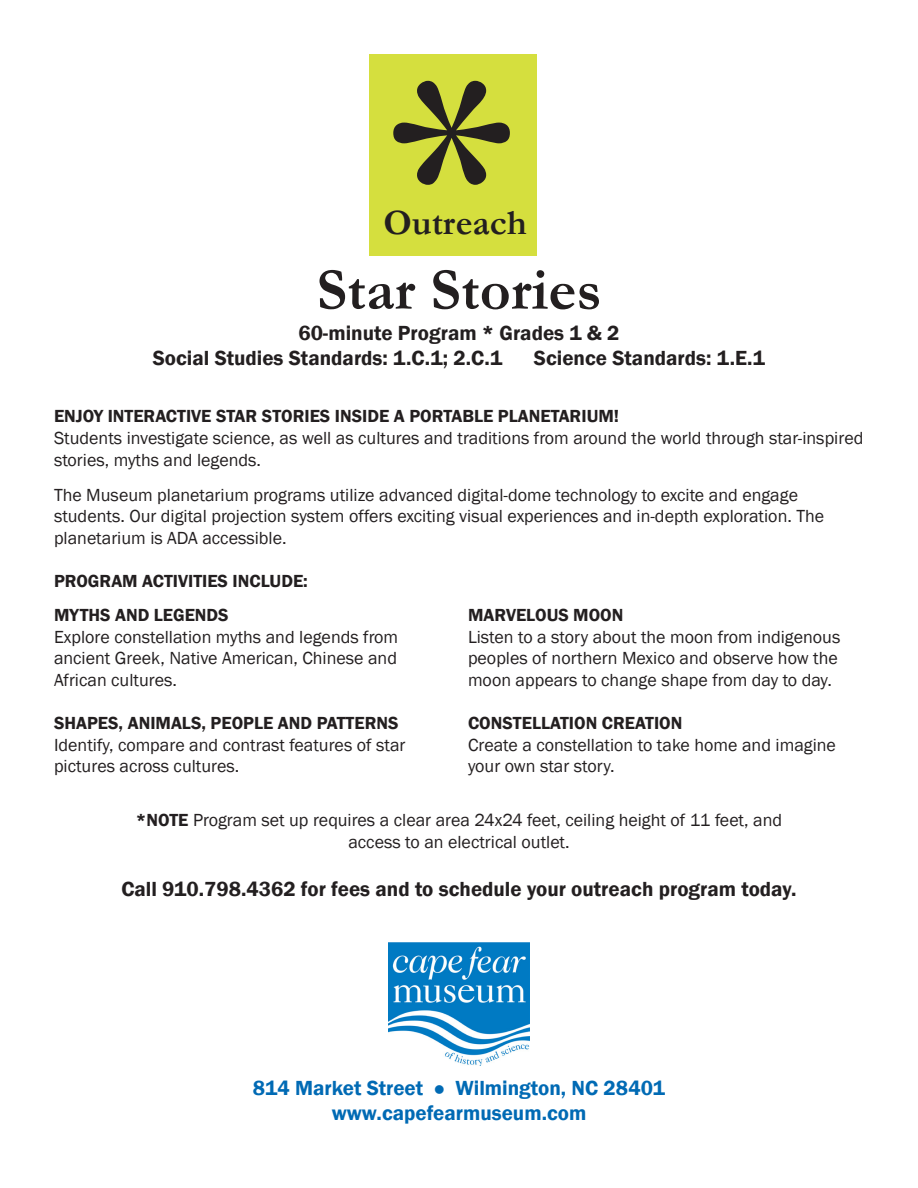
<style>
.page{position:relative;width:918px;height:1188px;background:#fff}
.page>*{position:absolute;margin:0;border:0;box-sizing:border-box;transform-origin:0 0}
.t1{font:300px "Georgia";color:#231f20}
.t2{font:700 60px "Garamond";color:#231f20}
.t3{font:700 36px "Garamond";color:#231f20}
.t4{font:600 21px/25.2px "Franklin Gothic";color:#231f20}
.t5{font:600 21px/25.2px "Franklin Gothic";color:#006ab4;text-align:center}
.t6{font:18px/21.6px "Franklin Gothic";color:#231f20}
.t7{font:600 18px/34px "Franklin Gothic";color:#231f20}
.s1{font-weight:600}
</style>
<div class="page">
<img style="left:388px;top:942px;width:142px;height:124px">
<div style="left:369px;top:54px;width:168px;height:201px;background:#d5df3e"></div>
<h1 class="t1" style="left:381px;top:20px;width:143px">*</h1>
<h3 class="t3" style="left:383px;top:198px;width:145px">Outreach</h3>
<h2 class="t2" style="left:317px;top:249px;width:287px">Star Stories</h2>
<p class="t4" style="left:153px;top:321px;width:468px;text-indent:146px">60-minute Program * Grades 1 &amp; 2<br>Social Studies Standards: 1.C.1; 2.C.1</p>
<p class="t4" style="left:534px;top:346px;width:233px">Science Standards: 1.E.1</p>
<p class="t7" style="left:54px;top:400px;width:567px">ENJOY INTERACTIVE STAR STORIES INSIDE A PORTABLE PLANETARIUM!</p>
<p class="t6" style="left:54px;top:428px;width:811px">Students investigate science, as well as cultures and traditions from around the world through star-inspired stories, myths and legends.</p>
<p class="t6" style="left:54px;top:484px;width:772px">The Museum planetarium programs utilize advanced digital-dome technology to excite and engage students. Our digital projection system offers exciting visual experiences and in-depth exploration. The planetarium is ADA accessible.</p>
<p class="t7" style="left:54px;top:564px;width:255px">PROGRAM ACTIVITIES INCLUDE:<br>Myths and</p>
<p class="t7" style="left:154px;top:598px;width:21px">Legends</p>
<p class="t6" style="left:54px;top:626px;width:346px;text-align:justify">Explore constellation myths and legends from ancient Greek, Native American, Chinese and African cultures.</p>
<p class="t7" style="left:54px;top:706px;width:34px">Shapes</p>
<p class="t7" style="left:119px;top:706px;width:32px">, Animals</p>
<p class="t7" style="left:202px;top:706px;width:32px">, People</p>
<p class="t7" style="left:278px;top:706px;width:13px">and</p>
<p class="t7" style="left:317px;top:706px;width:22px">Patterns</p>
<p class="t6" style="left:54px;top:734px;width:353px">Identify, compare and contrast features of star pictures across cultures.</p>
<p class="t7" style="left:468px;top:598px;width:157px">MARVELOUS MOON</p>
<p class="t6" style="left:468px;top:626px;width:374px">Listen to a story about the moon from indigenous peoples of northern Mexico and observe how the moon appears to change shape from day to day.</p>
<p class="t7" style="left:468px;top:706px;width:22px">Constellation</p>
<p class="t7" style="left:602px;top:706px;width:22px">Creation</p>
<p class="t6" style="left:468px;top:734px;width:370px">Create a constellation to take home and imagine your own star story.</p>
<p class="t6" style="left:136px;top:810px;width:648px;text-align:center"><span class="s1">*NOTE</span> Program set up requires a clear area 24x24 feet, ceiling height of 11 feet, and access to an electrical outlet.</p>
<p class="t4" style="left:121px;top:877px;width:677px">Call 910.798.4362 for fees and to schedule your outreach program today.</p>
<p class="t5" style="left:253px;top:1075px;width:414px">814 Market Street ● Wilmington, NC 28401 www.capefearmuseum.com</p>
</div>
